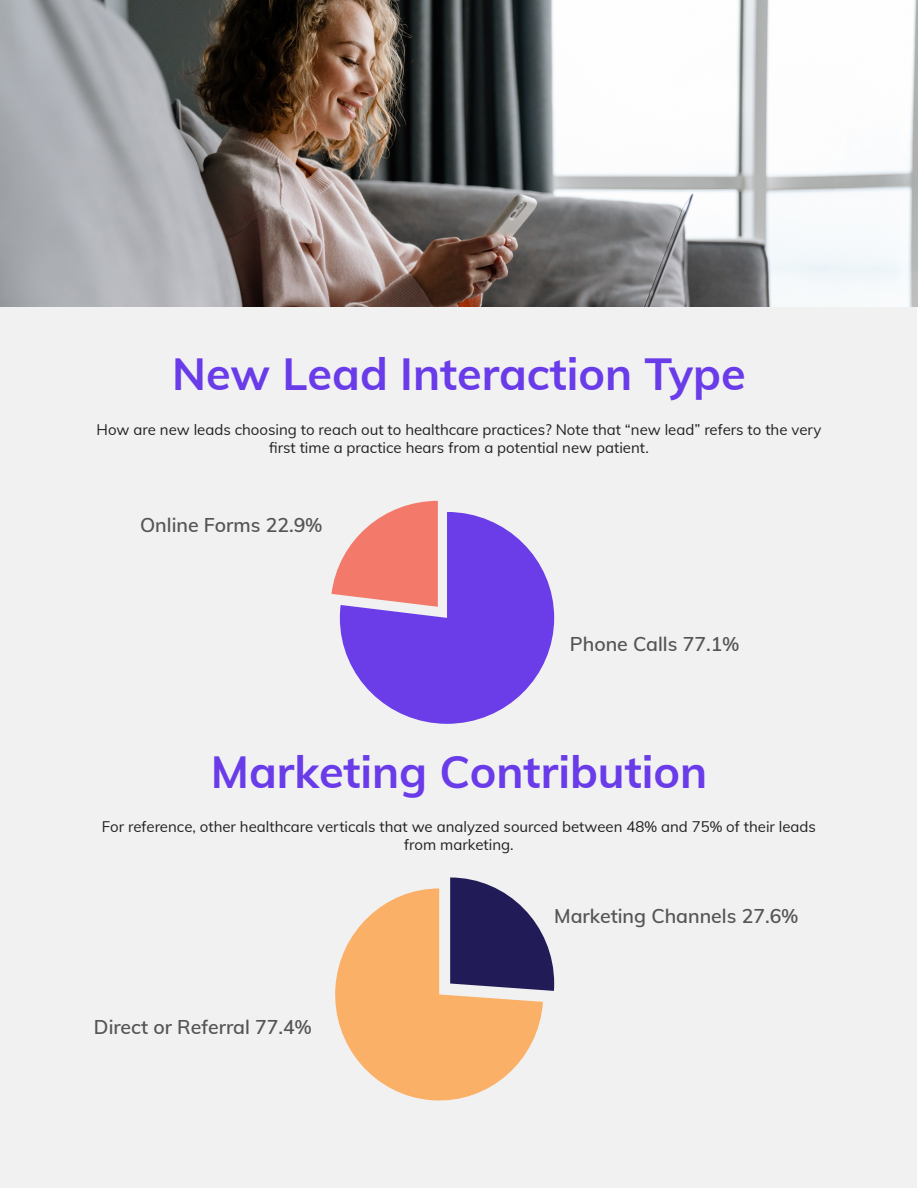
<style>
.page{position:relative;width:918px;height:1188px;background:#fff}
.page>*{position:absolute;margin:0;border:0;box-sizing:border-box;transform-origin:0 0}
.t1{font:700 45px "Muli";color:#6a3ce9}
.t2{font:600 19.5px "Muli";color:#555}
.t3{font:15px/18px "Muli";color:#222;text-align:center}
</style>
<div class="page">
<div style="left:1px;top:2px;width:916px;height:1186px;background:#f1f1f1"></div>
<img style="left:0;top:0;width:918px;height:307px">
<svg style="left:331px;top:501px;width:107px;height:94px"></svg>
<svg style="left:340px;top:512px;width:214px;height:212px;fill:#6b3de8"></svg>
<svg style="left:335px;top:888px;width:208px;height:213px;fill:#fab066"></svg>
<svg style="left:450px;top:878px;width:104px;height:113px"></svg>
<h1 class="t1" style="left:172px;top:341px;width:575px">New Lead Interaction Type</h1>
<p class="t3" style="left:97px;top:420px;width:726px">How are new leads choosing to reach out to healthcare practices? Note that “new lead” refers to the very first time a practice hears from a potential new patient.</p>
<h2 class="t2" style="left:140px;top:511px;width:184px">Online Forms 22.9%</h2>
<h2 class="t2" style="left:570px;top:630px;width:171px">Phone Calls 77.1%</h2>
<h1 class="t1" style="left:211px;top:739px;width:498px">Marketing Contribution</h1>
<p class="t3" style="left:102px;top:817px;width:716px">For reference, other healthcare verticals that we analyzed sourced between 48% and 75% of their leads from marketing.</p>
<h2 class="t2" style="left:94px;top:1012px;width:219px">Direct or Referral 77.4%</h2>
<h2 class="t2" style="left:554px;top:901px;width:246px">Marketing Channels 27.6%</h2>
</div>
